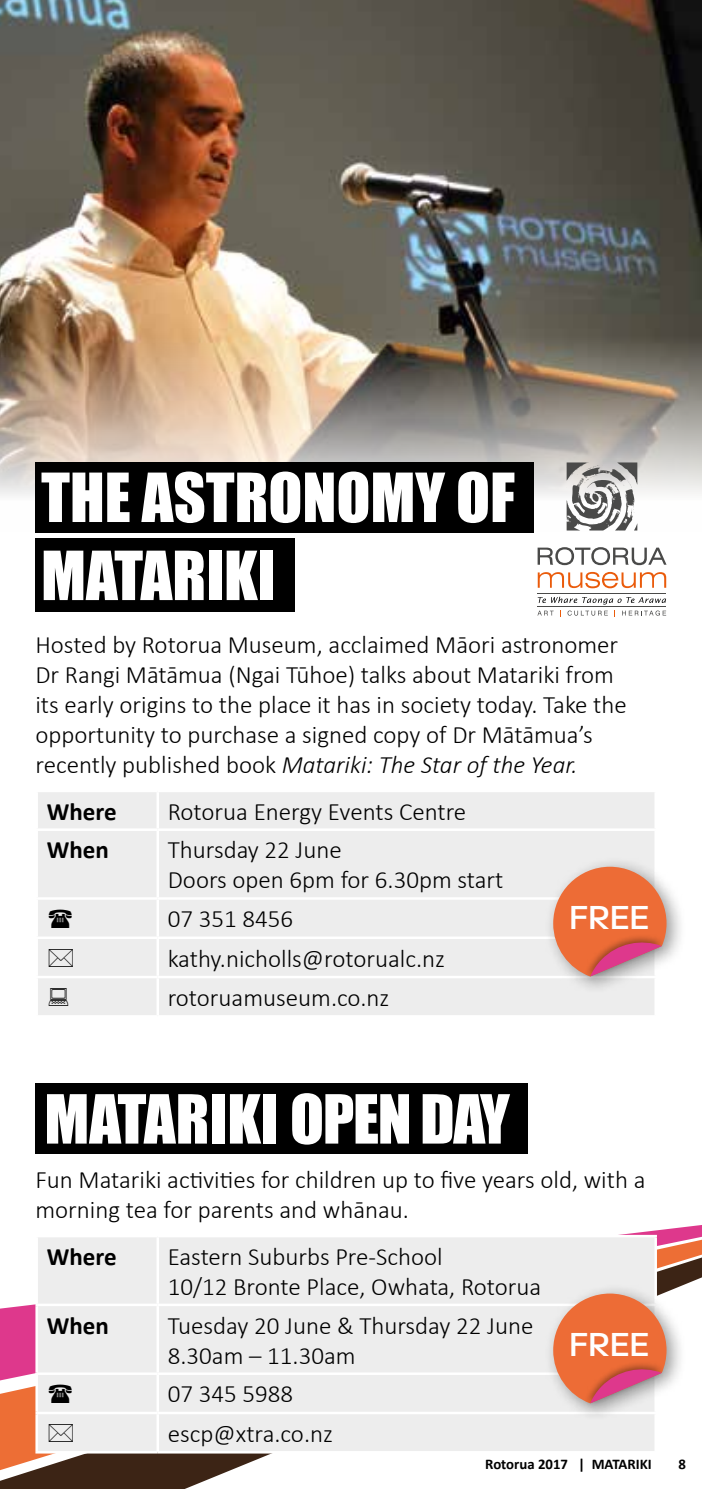
<style>
.page{position:relative;width:702px;height:1489px;background:#fff}
.page>*{position:absolute;margin:0;border:0;box-sizing:border-box;transform-origin:0 0}
.t1{font:62.5px/78px "Impact";color:#fff}
.t2{font:62.5px "Impact";letter-spacing:-.02em;color:#fff}
.t3{font:500 36px "Paralucent";color:#fff}
.t4{font:300 25px/30px "Calibri";color:#000}
.t5{font:700 25px "Calibri";color:#000}
.t6{font:700 14.75px "Calibri";color:#000}
.s1{font-style:italic}
</style>
<div class="page">
<svg style="left:627px;top:1225px;width:75px;height:14px"></svg>
<svg style="left:0;top:1257px;width:702px;height:231px"></svg>
<div style="left:38px;top:1237px;width:616px;height:213px;background:#ededed"></div>
<hr style="left:35px;top:1237px;width:3px;height:66px;background:#fff">
<hr style="left:158px;top:1234px;width:499px;height:3px;background:#fff">
<hr style="left:156px;top:1237px;width:3px;height:66px;background:#fff">
<hr style="left:654px;top:1237px;width:3px;height:66px;background:#fff">
<hr style="left:35px;top:1303px;width:123px;height:2px;background:#fff">
<hr style="left:35px;top:1305px;width:3px;height:67px;background:#fff">
<hr style="left:158px;top:1303px;width:499px;height:2px;background:#fff">
<hr style="left:156px;top:1305px;width:3px;height:67px;background:#fff">
<hr style="left:35px;top:1372px;width:123px;height:2px;background:#fff">
<hr style="left:35px;top:1374px;width:3px;height:37px;background:#fff">
<hr style="left:158px;top:1372px;width:499px;height:2px;background:#fff">
<hr style="left:156px;top:1374px;width:3px;height:37px;background:#fff">
<hr style="left:35px;top:1411px;width:123px;height:2px;background:#fff">
<hr style="left:35px;top:1413px;width:3px;height:37px;background:#fff">
<hr style="left:158px;top:1411px;width:499px;height:2px;background:#fff">
<hr style="left:156px;top:1413px;width:3px;height:37px;background:#fff">
<hr style="left:654px;top:1413px;width:3px;height:37px;background:#fff">
<hr style="left:35px;top:1450px;width:123px;height:3px;background:#fff">
<hr style="left:158px;top:1450px;width:499px;height:3px;background:#fff">
<div style="left:35px;top:1083px;width:492px;height:71px;background:#000"></div>
<img style="left:0;top:0;width:702px;height:531px">
<div style="left:35px;top:462px;width:498px;height:70px;background:#000"></div>
<div style="left:35px;top:538px;width:260px;height:74px;background:#000"></div>
<div style="left:38px;top:792px;width:616px;height:223px;background:#ededed"></div>
<hr style="left:156px;top:792px;width:3px;height:36px;background:#fff">
<hr style="left:35px;top:828px;width:123px;height:2px;background:#fff">
<hr style="left:158px;top:828px;width:499px;height:2px;background:#fff">
<hr style="left:156px;top:830px;width:3px;height:67px;background:#fff">
<hr style="left:35px;top:897px;width:123px;height:2px;background:#fff">
<hr style="left:158px;top:897px;width:499px;height:2px;background:#fff">
<hr style="left:156px;top:899px;width:3px;height:37px;background:#fff">
<hr style="left:35px;top:936px;width:123px;height:3px;background:#fff">
<hr style="left:158px;top:936px;width:499px;height:3px;background:#fff">
<hr style="left:156px;top:939px;width:3px;height:36px;background:#fff">
<hr style="left:35px;top:975px;width:123px;height:3px;background:#fff">
<hr style="left:158px;top:975px;width:499px;height:3px;background:#fff">
<hr style="left:156px;top:978px;width:3px;height:37px;background:#fff">
<svg style="left:537px;top:572px;width:129px;height:16px"></svg>
<svg style="left:566px;top:462px;width:71px;height:68px"></svg>
<svg style="left:537px;top:547px;width:129px;height:18px"></svg>
<hr style="left:537px;top:593px;width:129px;height:1px;background:#4a4a49">
<svg style="left:537px;top:596px;width:129px;height:20px"></svg>
<div style="left:543px;top:856px;width:143px;height:138px;background:#000;opacity:.4"></div>
<div style="left:582px;top:934px;width:84px;height:47px;background:#000;opacity:.4"></div>
<svg style="left:553px;top:866px;width:113px;height:110px;background:#e58365"></svg>
<div style="left:543px;top:1282px;width:143px;height:139px;background:#000;opacity:.4"></div>
<div style="left:582px;top:1360px;width:84px;height:47px;background:#000;opacity:.4"></div>
<svg style="left:553px;top:1293px;width:113px;height:110px;background:#e58365"></svg>
<svg style="left:49px;top:1383px;width:23px;height:19px"></svg>
<svg style="left:49px;top:1423px;width:24px;height:19px"></svg>
<svg style="left:49px;top:908px;width:23px;height:19px"></svg>
<svg style="left:49px;top:948px;width:24px;height:19px"></svg>
<svg style="left:49px;top:987px;width:19px;height:19px"></svg>
<h1 class="t1" style="left:41px;top:457px;width:475px">THE ASTRONOMY OF<br>MATARIKI</h1>
<p class="t4" style="left:35px;top:629px;width:593px">Hosted by Rotorua Museum, acclaimed Māori astronomer Dr Rangi Mātāmua (Ngai Tūhoe) talks about Matariki from its early origins to the place it has in society today. Take the opportunity to purchase a signed copy of Dr Mātāmua’s recently published book <span class="s1">Matariki: The Star of the Year.</span></p>
<p class="t5" style="left:47px;top:795px;width:71px">Where</p>
<p class="t4" style="left:168px;top:796px;width:300px">Rotorua Energy Events Centre</p>
<p class="t5" style="left:47px;top:834px;width:64px">When</p>
<p class="t4" style="left:168px;top:834px;width:337px">Thursday 22 June<br>Doors open 6pm for 6.30pm start</p>
<p class="t4" style="left:168px;top:899px;width:279px;line-height:39.2px">07 351 8456 kathy.nicholls@rotorualc.nz rotoruamuseum.co.nz</p>
<h2 class="t3" style="left:569px;top:896px;width:81px">FREE</h2>
<h1 class="t2" style="left:44px;top:1070px;width:467px">MATARIKI OPEN DAY</h1>
<p class="t4" style="left:35px;top:1164px;width:611px">Fun Matariki activities for children up to five years old, with a morning tea for parents and whānau.</p>
<p class="t5" style="left:47px;top:1240px;width:71px">Where</p>
<p class="t4" style="left:168px;top:1241px;width:375px">Eastern Suburbs Pre-School<br>10/12 Bronte Place, Owhata, Rotorua</p>
<p class="t5" style="left:47px;top:1309px;width:64px">When</p>
<p class="t4" style="left:168px;top:1309px;width:367px">Tuesday 20 June &amp; Thursday 22 June<br>8.30am – 11.30am</p>
<p class="t4" style="left:168px;top:1374px;width:167px;line-height:39.2px">07 345 5988 escp@xtra.co.nz</p>
<h2 class="t3" style="left:569px;top:1322px;width:81px">FREE</h2>
<p class="t6" style="left:485px;top:1454px;width:168px">Rotorua 2017 | MATARIKI</p>
<p class="t6" style="left:678px;top:1454px;width:9px">8</p>
</div>
